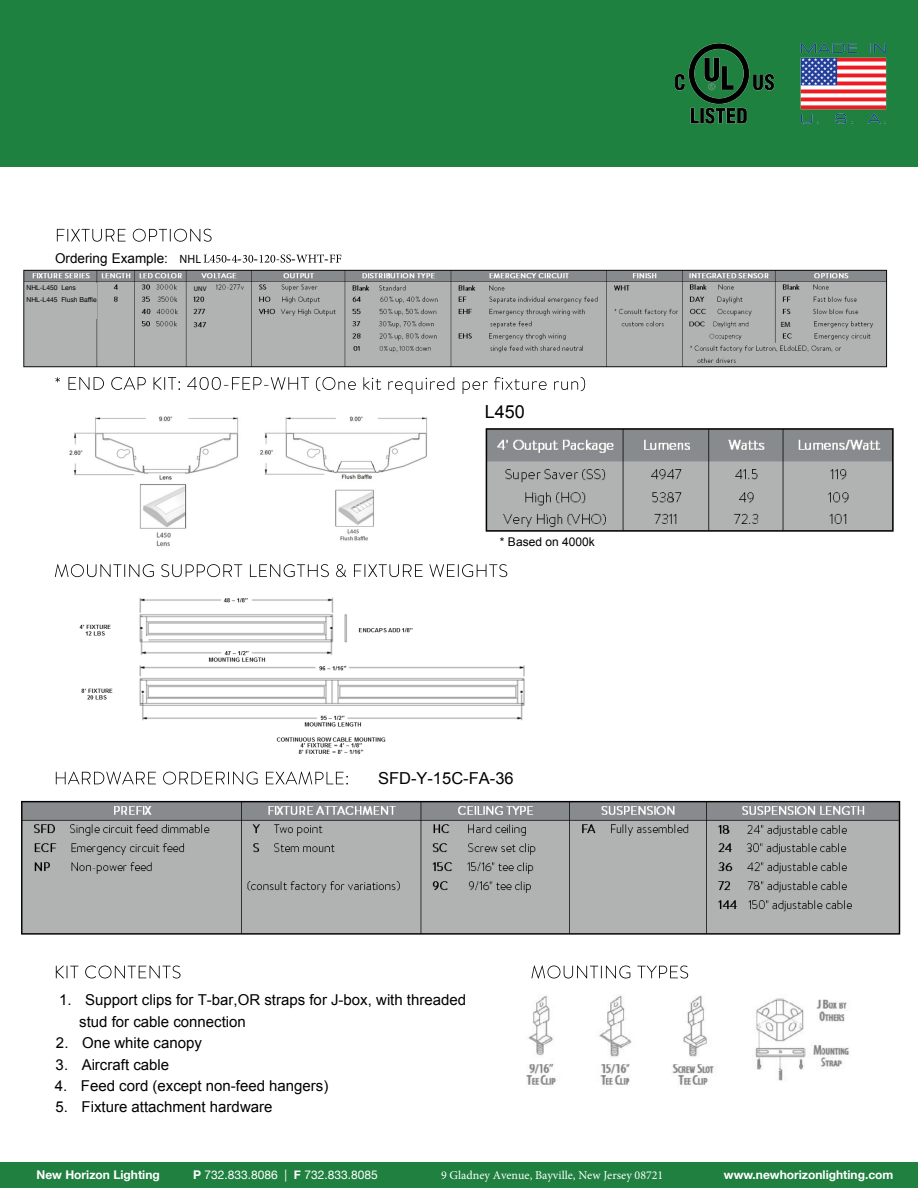
<style>
.page{position:relative;width:918px;height:1188px;background:#fff}
.page>*{position:absolute;margin:0;border:0;box-sizing:border-box;transform-origin:0 0}
.t1{font:18px "Arial";color:#000}
.t2{font:16.5px "Arial";color:#000}
.t3{font:15px/21.5px "Arial";color:#000}
.t4{font:13.5px "Arial";color:#000}
.t5{font:700 12px "Helvetica Neue";color:#fff}
.t6{font:12px "Minion Pro";color:#fff}
.t7{font:12px "Helvetica Neue";color:#fff}
.t8{font:12px "Arial";color:#000}
.t9{font:12px "Myriad Pro";color:#000}
.t10{font:7.5px "Myriad Pro";color:#000}
.t11{font:6.75px/12px "Helvetica Neue";color:#000}
.t12{font:6.75px "Myriad Pro";color:#000}
.s1{font-weight:700}
</style>
<div class="page">
<div style="left:0;top:0;width:918px;height:167px;background:#1f8140"></div>
<svg style="left:57px;top:229px;width:69px;height:13px"></svg>
<svg style="left:133px;top:229px;width:79px;height:13px"></svg>
<svg style="left:204px;top:255px;width:22px;height:8px"></svg>
<svg style="left:232px;top:255px;width:5px;height:8px"></svg>
<svg style="left:243px;top:255px;width:10px;height:8px"></svg>
<svg style="left:260px;top:254px;width:64px;height:9px"></svg>
<svg style="left:330px;top:255px;width:11px;height:8px"></svg>
<img style="left:800px;top:43px;width:87px;height:81px">
<img style="left:676px;top:44px;width:98px;height:79px">
<img style="left:526px;top:995px;width:323px;height:90px">
<svg style="left:55px;top:564px;width:99px;height:13px"></svg>
<svg style="left:161px;top:564px;width:81px;height:13px"></svg>
<svg style="left:250px;top:564px;width:79px;height:13px"></svg>
<svg style="left:336px;top:564px;width:10px;height:13px"></svg>
<svg style="left:354px;top:564px;width:69px;height:13px"></svg>
<svg style="left:429px;top:564px;width:78px;height:13px"></svg>
<svg style="left:531px;top:966px;width:99px;height:12px"></svg>
<svg style="left:637px;top:966px;width:51px;height:12px"></svg>
<svg style="left:56px;top:772px;width:100px;height:13px"></svg>
<svg style="left:163px;top:772px;width:95px;height:13px"></svg>
<svg style="left:266px;top:772px;width:82px;height:13px"></svg>
<svg style="left:56px;top:966px;width:22px;height:12px"></svg>
<svg style="left:85px;top:966px;width:96px;height:12px"></svg>
<img style="left:69px;top:416px;width:358px;height:131px">
<img style="left:79px;top:597px;width:446px;height:157px">
<img style="left:21px;top:800px;width:880px;height:135px">
<img style="left:485px;top:428px;width:409px;height:104px">
<svg style="left:55px;top:377px;width:5px;height:5px"></svg>
<svg style="left:68px;top:377px;width:36px;height:13px"></svg>
<svg style="left:111px;top:377px;width:35px;height:13px"></svg>
<svg style="left:154px;top:377px;width:26px;height:13px"></svg>
<svg style="left:187px;top:377px;width:122px;height:13px"></svg>
<svg style="left:316px;top:377px;width:40px;height:14px"></svg>
<svg style="left:363px;top:377px;width:18px;height:13px"></svg>
<svg style="left:388px;top:377px;width:66px;height:17px"></svg>
<svg style="left:463px;top:381px;width:25px;height:13px"></svg>
<svg style="left:494px;top:377px;width:53px;height:13px"></svg>
<svg style="left:554px;top:377px;width:31px;height:14px"></svg>
<img style="left:23px;top:269px;width:864px;height:99px">
<div style="left:0;top:1162px;width:918px;height:26px;background:#208040"></div>
<div style="left:192px;top:284px;width:20px;height:9px;background:#b1b3b3"></div>
<div style="left:215px;top:293px;width:19px;height:43px;background:#b1b3b3"></div>
<div style="left:780px;top:319px;width:11px;height:11px;background:#b1b3b3"></div>
<div style="left:26px;top:283px;width:71px;height:36px;background:#b1b3b2"></div>
<p class="t4" style="left:55px;top:249px;width:115px">Ordering Example:</p>
<p class="t8" style="left:227px;top:250px;width:32px">-- -</p>
<p class="t8" style="left:291px;top:250px;width:5px">-</p>
<p class="t8" style="left:324px;top:250px;width:5px">-</p>
<p class="t9" style="left:180px;top:252px;width:23px">NHL</p>
<p class="t12" style="left:194px;top:284px;width:14px">UNV</p>
<p class="t11" style="left:27px;top:282px;width:72px">NHL-L450 Lens<br>NHL-L445 Flush Baffle</p>
<p class="t1" style="left:485px;top:400px;width:42px">L450</p>
<p class="t8" style="left:500px;top:534px;width:96px">* Based on 4000k</p>
<p class="t2" style="left:378px;top:768px;width:137px">SFD-Y-15C-FA-36</p>
<p class="t3" style="left:79px;top:989px;width:388px;text-indent:-20px">1. Support clips for T-bar,OR straps for J-box, with threaded stud for cable connection</p>
<p class="t3" style="left:56px;top:1032px;width:148px">2. One white canopy</p>
<p class="t3" style="left:56px;top:1054px;width:115px">3. Aircraft cable</p>
<p class="t3" style="left:55px;top:1075px;width:275px">4. Feed cord (except non-feed hangers)</p>
<p class="t3" style="left:56px;top:1097px;width:218px">5. Fixture attachment hardware</p>
<p class="t10" style="left:781px;top:319px;width:11px">EM</p>
<p class="t5" style="left:37px;top:1165px;width:125px">New Horizon Lighting</p>
<p class="t7" style="left:193px;top:1166px;width:186px"><span class="s1">P</span> 732.833.8086 | <span class="s1">F</span> 732.833.8085</p>
<p class="t6" style="left:441px;top:1167px;width:224px">9 Gladney Avenue, Bayville, New Jersey 08721</p>
<p class="t5" style="left:724px;top:1165px;width:171px">www.newhorizonlighting.com</p>
</div>
